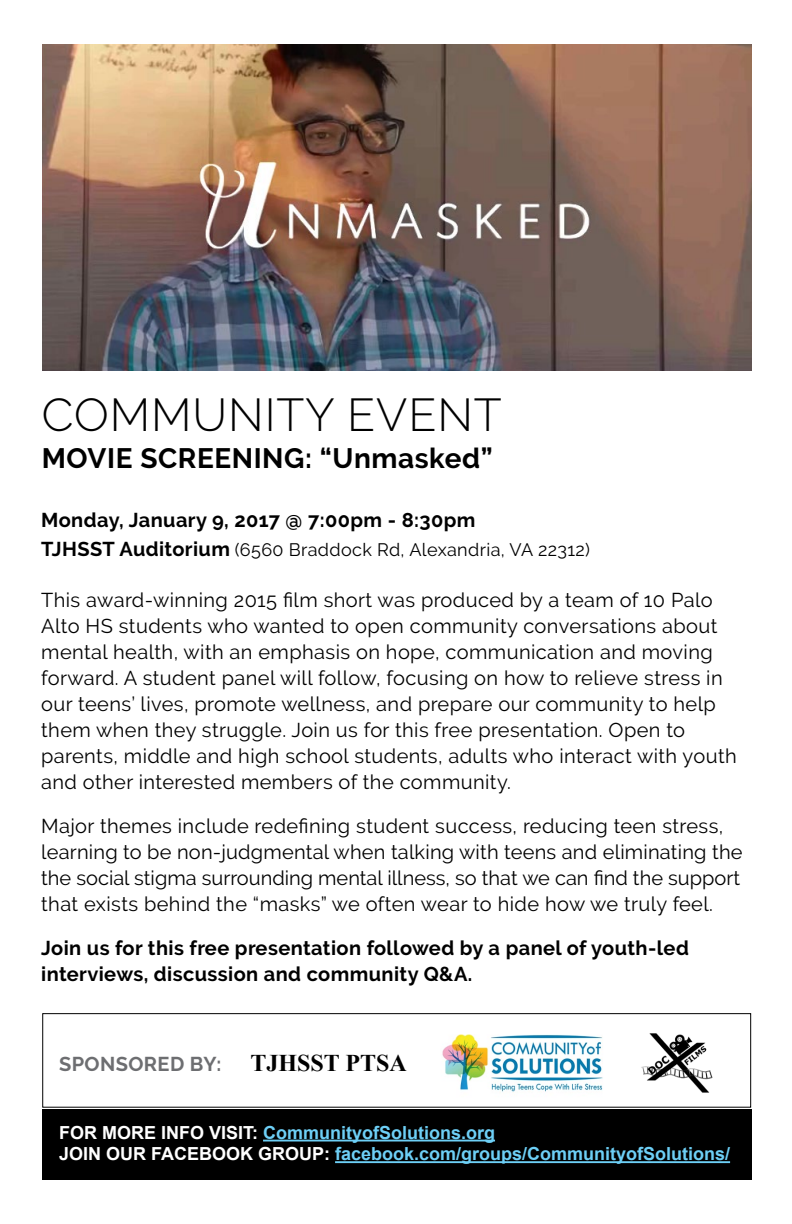
<style>
.page{position:relative;width:792px;height:1224px;background:#fff}
.page>*{position:absolute;margin:0;border:0;box-sizing:border-box;transform-origin:0 0}
.t1{font:300 46px "Raleway";letter-spacing:.02em;color:#000}
.t2{font:700 28px "Raleway";letter-spacing:.02em;color:#000}
.t3{font:700 24px "Times New Roman";color:#000}
.t4{font:20px/26px "Raleway";letter-spacing:.02em;color:#000}
.t5{font:700 20px/26px "Raleway";letter-spacing:.02em;color:#000}
.t6{font:700 20px "Raleway";letter-spacing:.02em;color:#6d6e71}
.t7{font:700 18px/21.6px "Arial";color:#6dcff6}
.t8{font:18px "Raleway";letter-spacing:.02em;color:#000}
.s1{font-weight:700;font-size:20px}
.s2{color:#fff}
</style>
<div class="page">
<div style="left:42px;top:1013px;width:709px;height:95px;border:1px solid #000"></div>
<img style="left:442px;top:1034px;width:161px;height:59px">
<img style="left:42px;top:45px;width:709px;height:326px">
<div style="left:42px;top:1109px;width:709px;height:71px;background:#000"></div>
<hr style="left:263px;top:1140px;width:232px;height:2px;background:#6dcff6">
<hr style="left:335px;top:1161px;width:395px;height:2px;background:#6dcff6">
<img style="left:641px;top:1033px;width:72px;height:60px">
<h1 class="t1" style="left:42px;top:388px;width:461px">COMMUNITY EVENT</h1>
<h2 class="t2" style="left:42px;top:442px;width:452px">MOVIE SCREENING: “Unmasked”</h2>
<p class="t5" style="left:41px;top:507px;width:436px">Monday, January 9, 2017 @ 7:00pm - 8:30pm</p>
<p class="t8" style="left:41px;top:539px;width:550px"><span class="s1">TJHSST Auditorium</span> (6560 Braddock Rd, Alexandria, VA 22312)</p>
<p class="t4" style="left:41px;top:587px;width:697px">This award-winning 2015 film short was produced by a team of 10 Palo Alto HS students who wanted to open community conversations about mental health, with an emphasis on hope, communication and moving forward. A student panel will follow, focusing on how to relieve stress in our teens’ lives, promote wellness, and prepare our community to help them when they struggle. Join us for this free presentation. Open to parents, middle and high school students, adults who interact with youth and other interested members of the community.</p>
<p class="t4" style="left:41px;top:813px;width:703px">Major themes include redefining student success, reducing teen stress, learning to be non-judgmental when talking with teens and eliminating the the social stigma surrounding mental illness, so that we can find the support that exists behind the “masks” we often wear to hide how we truly feel.</p>
<p class="t5" style="left:41px;top:935px;width:649px">Join us for this free presentation followed by a panel of youth-led interviews, discussion and community Q&amp;A.</p>
<p class="t6" style="left:59px;top:1053px;width:164px">SPONSORED BY:</p>
<p class="t3" style="left:251px;top:1046px;width:158px">TJHSST PTSA</p>
<p class="t7" style="left:59px;top:1122px;width:673px"><span class="s2">FOR MORE INFO VISIT:</span> CommunityofSolutions.org<br><span class="s2">JOIN OUR FACEBOOK GROUP:</span> facebook.com/groups/CommunityofSolutions/</p>
</div>
